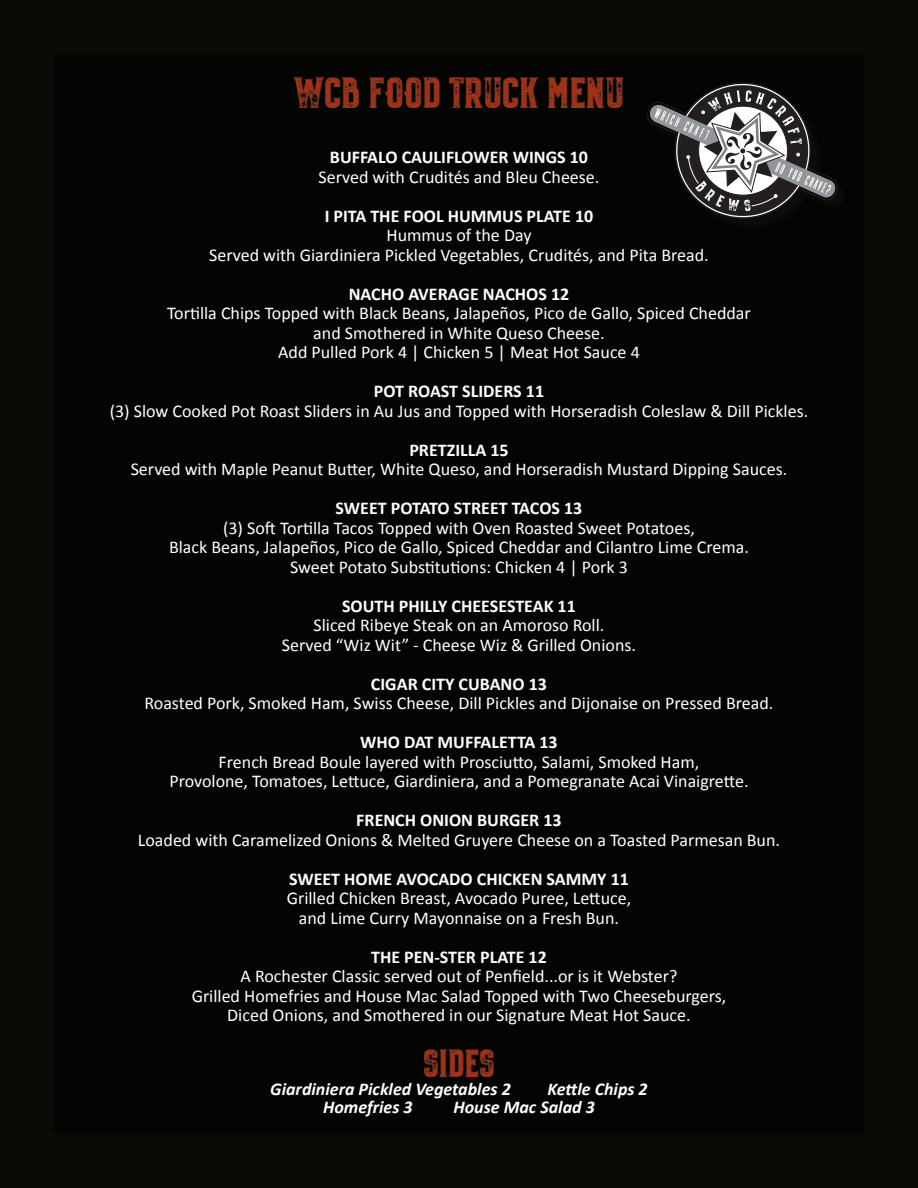
<style>
.page{position:relative;width:918px;height:1188px;background:#090906}
.page>*{position:absolute;margin:0;border:0;box-sizing:border-box;transform-origin:0 0}
.t1{font:43.5px "Aviator Bold Vintage";color:#a03317}
.t2{font:39px "Aviator Bold Vintage";color:#a03317}
.t3{font:18px "Calibri";color:#fff}
.t4{font:700 18px "Calibri";color:#fff}
.t5{font:italic 700 18px "Calibri";color:#fff}
</style>
<div class="page">
<div style="left:54px;top:54px;width:810px;height:1080px;background:#040503"></div>
<svg style="left:294px;top:76px;width:65px;height:32px"></svg>
<svg style="left:369px;top:77px;width:71px;height:31px"></svg>
<svg style="left:449px;top:77px;width:89px;height:31px"></svg>
<svg style="left:548px;top:76px;width:75px;height:32px"></svg>
<svg style="left:424px;top:1049px;width:70px;height:28px"></svg>
<svg style="left:647px;top:82px;width:191px;height:137px"></svg>
<p class="t1" style="left:294px;top:67px;width:332px">WCB FOOD TRUCK MENU</p>
<p class="t4" style="left:330px;top:146px;width:260px">BUFFALO CAULIFLOWER WINGS 10</p>
<p class="t3" style="left:319px;top:165px;width:282px">Served with Crudités and Bleu Cheese.</p>
<p class="t4" style="left:325px;top:204px;width:270px">I PITA THE FOOL HUMMUS PLATE 10</p>
<p class="t3" style="left:386px;top:224px;width:147px">Hummus of the Day</p>
<p class="t3" style="left:209px;top:243px;width:501px">Served with Giardiniera Pickled Vegetables, Crudités, and Pita Bread.</p>
<p class="t4" style="left:349px;top:282px;width:222px">NACHO AVERAGE NACHOS 12</p>
<p class="t3" style="left:167px;top:302px;width:585px">Tortilla Chips Topped with Black Beans, Jalapeños, Pico de Gallo, Spiced Cheddar</p>
<p class="t3" style="left:313px;top:321px;width:293px">and Smothered in White Queso Cheese.</p>
<p class="t3" style="left:278px;top:341px;width:363px">Add Pulled Pork 4 | Chicken 5 | Meat Hot Sauce 4</p>
<p class="t4" style="left:374px;top:380px;width:172px">POT ROAST SLIDERS 11</p>
<p class="t3" style="left:110px;top:399px;width:700px">(3) Slow Cooked Pot Roast Sliders in Au Jus and Topped with Horseradish Coleslaw &amp; Dill Pickles.</p>
<p class="t4" style="left:409px;top:438px;width:101px">PRETZILLA 15</p>
<p class="t3" style="left:131px;top:458px;width:658px">Served with Maple Peanut Butter, White Queso, and Horseradish Mustard Dipping Sauces.</p>
<p class="t4" style="left:336px;top:497px;width:248px">SWEET POTATO STREET TACOS 13</p>
<p class="t3" style="left:223px;top:516px;width:473px">(3) Soft Tortilla Tacos Topped with Oven Roasted Sweet Potatoes,</p>
<p class="t3" style="left:169px;top:536px;width:581px">Black Beans, Jalapeños, Pico de Gallo, Spiced Cheddar and Cilantro Lime Crema.</p>
<p class="t3" style="left:290px;top:555px;width:339px">Sweet Potato Substitutions: Chicken 4 | Pork 3</p>
<p class="t4" style="left:342px;top:594px;width:235px">SOUTH PHILLY CHEESESTEAK 11</p>
<p class="t3" style="left:314px;top:614px;width:292px">Sliced Ribeye Steak on an Amoroso Roll.</p>
<p class="t3" style="left:282px;top:633px;width:356px">Served “Wiz Wit” - Cheese Wiz &amp; Grilled Onions.</p>
<p class="t4" style="left:371px;top:672px;width:178px">CIGAR CITY CUBANO 13</p>
<p class="t3" style="left:144px;top:692px;width:631px">Roasted Pork, Smoked Ham, Swiss Cheese, Dill Pickles and Dijonaise on Pressed Bread.</p>
<p class="t4" style="left:360px;top:731px;width:199px">WHO DAT MUFFALETTA 13</p>
<p class="t3" style="left:219px;top:750px;width:482px">French Bread Boule layered with Prosciutto, Salami, Smoked Ham,</p>
<p class="t3" style="left:169px;top:770px;width:581px">Provolone, Tomatoes, Lettuce, Giardiniera, and a Pomegranate Acai Vinaigrette.</p>
<p class="t4" style="left:356px;top:809px;width:207px">FRENCH ONION BURGER 13</p>
<p class="t3" style="left:138px;top:828px;width:644px">Loaded with Caramelized Onions &amp; Melted Gruyere Cheese on a Toasted Parmesan Bun.</p>
<p class="t4" style="left:289px;top:867px;width:341px">SWEET HOME AVOCADO CHICKEN SAMMY 11</p>
<p class="t3" style="left:287px;top:887px;width:346px">Grilled Chicken Breast, Avocado Puree, Lettuce,</p>
<p class="t3" style="left:299px;top:906px;width:322px">and Lime Curry Mayonnaise on a Fresh Bun.</p>
<p class="t4" style="left:371px;top:945px;width:177px">THE PEN-STER PLATE 12</p>
<p class="t3" style="left:241px;top:965px;width:438px">A Rochester Classic served out of Penfield...or is it Webster?</p>
<p class="t3" style="left:192px;top:984px;width:536px">Grilled Homefries and House Mac Salad Topped with Two Cheeseburgers,</p>
<p class="t3" style="left:227px;top:1004px;width:465px">Diced Onions, and Smothered in our Signature Meat Hot Sauce.</p>
<p class="t2" style="left:423px;top:1040px;width:73px">SIDES</p>
<p class="t5" style="left:270px;top:1077px;width:242px">Giardiniera Pickled Vegetables 2</p>
<p class="t5" style="left:547px;top:1077px;width:102px">Kettle Chips 2</p>
<p class="t5" style="left:323px;top:1095px;width:91px">Homefries 3</p>
<p class="t5" style="left:453px;top:1095px;width:143px">House Mac Salad 3</p>
</div>
